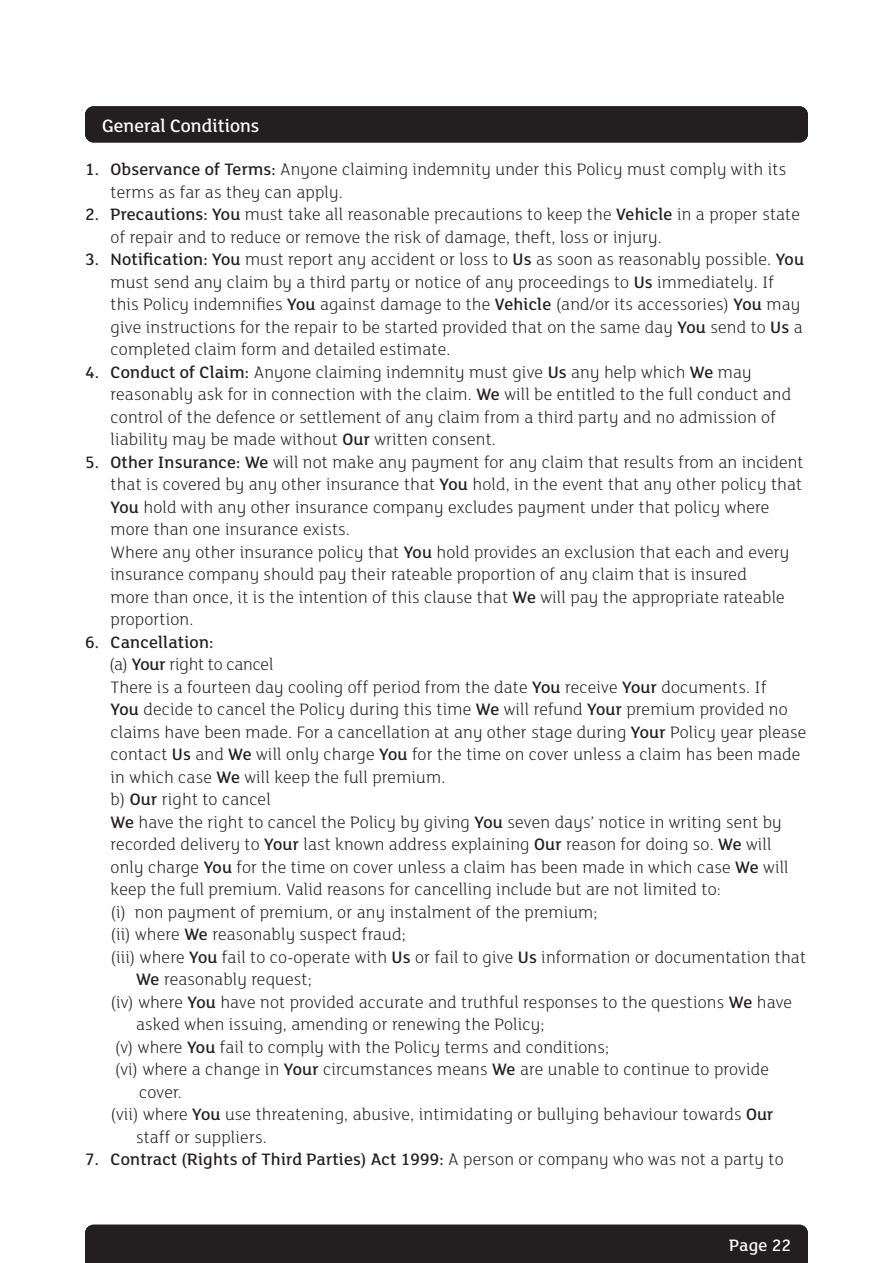
<style>
.page{position:relative;width:893px;height:1263px;background:#fff}
.page>*{position:absolute;margin:0;border:0;box-sizing:border-box;transform-origin:0 0}
.t1{font:500 21px "FS Lola";letter-spacing:.01em;color:#fff}
.t2{font:500 19.5px "FS Lola";color:#fff}
.t3{font:300 18px/22.5px "FS Lola";letter-spacing:.01em;color:#231f20}
.t4{font:500 18px "FS Lola";letter-spacing:.01em;color:#231f20}
.t5{font:300 18px "FS Lola";letter-spacing:-.01em;color:#231f20}
.t6{font:500 18px "FS Lola";letter-spacing:.01em;color:#fff}
.s1{font-weight:500}
.s2{font-weight:300}
</style>
<div class="page">
<div style="left:85px;top:1225px;width:723px;height:38px;background:#231f20"></div>
<div style="left:85px;top:106px;width:723px;height:36px;background:#231f20;border-radius:9px"></div>
<p class="t2" style="left:102px;top:113px;width:159px">General Conditions</p>
<p class="t1" style="left:102px;top:112px;width:75px">XXXXXX</p>
<p class="t3" style="left:111px;top:157px;width:677px;text-indent:-26px"><span class="s1">1. Observance of Terms:</span> Anyone claiming indemnity under this Policy must comply with its terms as far as they can apply.</p>
<p class="t3" style="left:111px;top:202px;width:691px;text-indent:-26px"><span class="s1">2. Precautions: You</span> must take all reasonable precautions to keep the <span class="s1">Vehicle</span> in a proper state of repair and to reduce or remove the risk of damage, theft, loss or injury.</p>
<p class="t3" style="left:111px;top:247px;width:695px;text-indent:-26px"><span class="s1">3. Notification: You</span> must report any accident or loss to <span class="s1">Us</span> as soon as reasonably possible. <span class="s1">You </span>must send any claim by a third party or notice of any proceedings to <span class="s1">Us</span> immediately. If this Policy indemnifies <span class="s1">You</span> against damage to the <span class="s1">Vehicle</span> (and/or its accessories) <span class="s1">You</span> may give instructions for the repair to be started provided that on the same day <span class="s1">You</span> send to <span class="s1">Us</span> a completed claim form and detailed estimate.</p>
<p class="t3" style="left:111px;top:360px;width:682px;text-indent:-26px"><span class="s1">4. Conduct of Claim:</span> Anyone claiming indemnity must give <span class="s1">Us</span> any help which <span class="s1">We</span> may reasonably ask for in connection with the claim. <span class="s1">We</span> will be entitled to the full conduct and control of the defence or settlement of any claim from a third party and no admission of liability may be made without <span class="s1">Our</span> written consent.</p>
<p class="t3" style="left:111px;top:450px;width:694px;text-indent:-26px"><span class="s1">5. Other Insurance: We</span> will not make any payment for any claim that results from an incident that is covered by any other insurance that <span class="s1">You</span> hold, in the event that any other policy that <span class="s1">You</span> hold with any other insurance company excludes payment under that policy where more than one insurance exists.<br>Where any other insurance policy that <span class="s1">You</span> hold provides an exclusion that each and every insurance company should pay their rateable proportion of any claim that is insured<br>more than once, it is the intention of this clause that <span class="s1">We</span> will pay the appropriate rateable proportion.</p>
<p class="t4" style="left:85px;top:630px;width:130px">6. Cancellation:</p>
<p class="t5" style="left:109px;top:653px;width:166px">(a) <span class="s1">Your</span> right to cancel</p>
<p class="t3" style="left:111px;top:675px;width:657px">There is a fourteen day cooling off period from the date <span class="s1">You</span> receive <span class="s1">Your</span> documents. If</p>
<p class="t3" style="left:111px;top:697px;width:679px"><span class="s1">You</span> decide to cancel the Policy during this time <span class="s1">We</span> will refund <span class="s1">Your</span> premium provided no</p>
<p class="t3" style="left:111px;top:720px;width:697px">claims have been made. For a cancellation at any other stage during <span class="s1">Your</span> Policy year please</p>
<p class="t3" style="left:111px;top:742px;width:691px">contact <span class="s1">Us</span> and <span class="s1">We</span> will only charge <span class="s1">You</span> for the time on cover unless a claim has been made</p>
<p class="t3" style="left:111px;top:765px;width:336px">in which case <span class="s1">We</span> will keep the full premium.</p>
<p class="t3" style="left:111px;top:787px;width:162px">b) <span class="s1">Our</span> right to cancel</p>
<p class="t3" style="left:111px;top:810px;width:673px"><span class="s1">We</span> have the right to cancel the Policy by giving <span class="s1">You</span> seven days’ notice in writing sent by</p>
<p class="t3" style="left:111px;top:832px;width:662px">recorded delivery to <span class="s1">Your</span> last known address explaining <span class="s1">Our</span> reason for doing so. <span class="s1">We</span> will</p>
<p class="t3" style="left:111px;top:855px;width:680px">only charge <span class="s1">You</span> for the time on cover unless a claim has been made in which case <span class="s1">We</span> will</p>
<p class="t3" style="left:111px;top:877px;width:612px">keep the full premium. Valid reasons for cancelling include but are not limited to:</p>
<p class="t3" style="left:111px;top:900px;width:488px">(i) non payment of premium, or any instalment of the premium;</p>
<p class="t3" style="left:111px;top:922px;width:297px">(ii) where <span class="s1">We</span> reasonably suspect fraud;</p>
<p class="t3" style="left:111px;top:945px;width:697px">(iii) where <span class="s1">You</span> fail to co-operate with <span class="s1">Us</span> or fail to give <span class="s1">Us</span> information or documentation that</p>
<p class="t3" style="left:136px;top:967px;width:177px"><span class="s1">We</span> reasonably request;</p>
<p class="t3" style="left:111px;top:990px;width:683px">(iv) where <span class="s1">You</span> have not provided accurate and truthful responses to the questions <span class="s1">We</span> have</p>
<p class="t3" style="left:136px;top:1012px;width:410px">asked when issuing, amending or renewing the Policy;</p>
<p class="t3" style="left:115px;top:1035px;width:496px">(v) where <span class="s1">You</span> fail to comply with the Policy terms and conditions;</p>
<p class="t3" style="left:115px;top:1057px;width:656px">(vi) where a change in <span class="s1">Your</span> circumstances means <span class="s1">We</span> are unable to continue to provide</p>
<p class="t3" style="left:139px;top:1080px;width:44px">cover.</p>
<p class="t3" style="left:111px;top:1102px;width:664px">(vii) where <span class="s1">You</span> use threatening, abusive, intimidating or bullying behaviour towards <span class="s1">Our</span></p>
<p class="t3" style="left:136px;top:1125px;width:132px">staff or suppliers.</p>
<p class="t4" style="left:85px;top:1148px;width:700px">7. Contract (Rights of Third Parties) Act 1999: <span class="s2">A person or company who was not a party to</span></p>
<p class="t6" style="left:729px;top:1233px;width:63px">Page 22</p>
</div>
